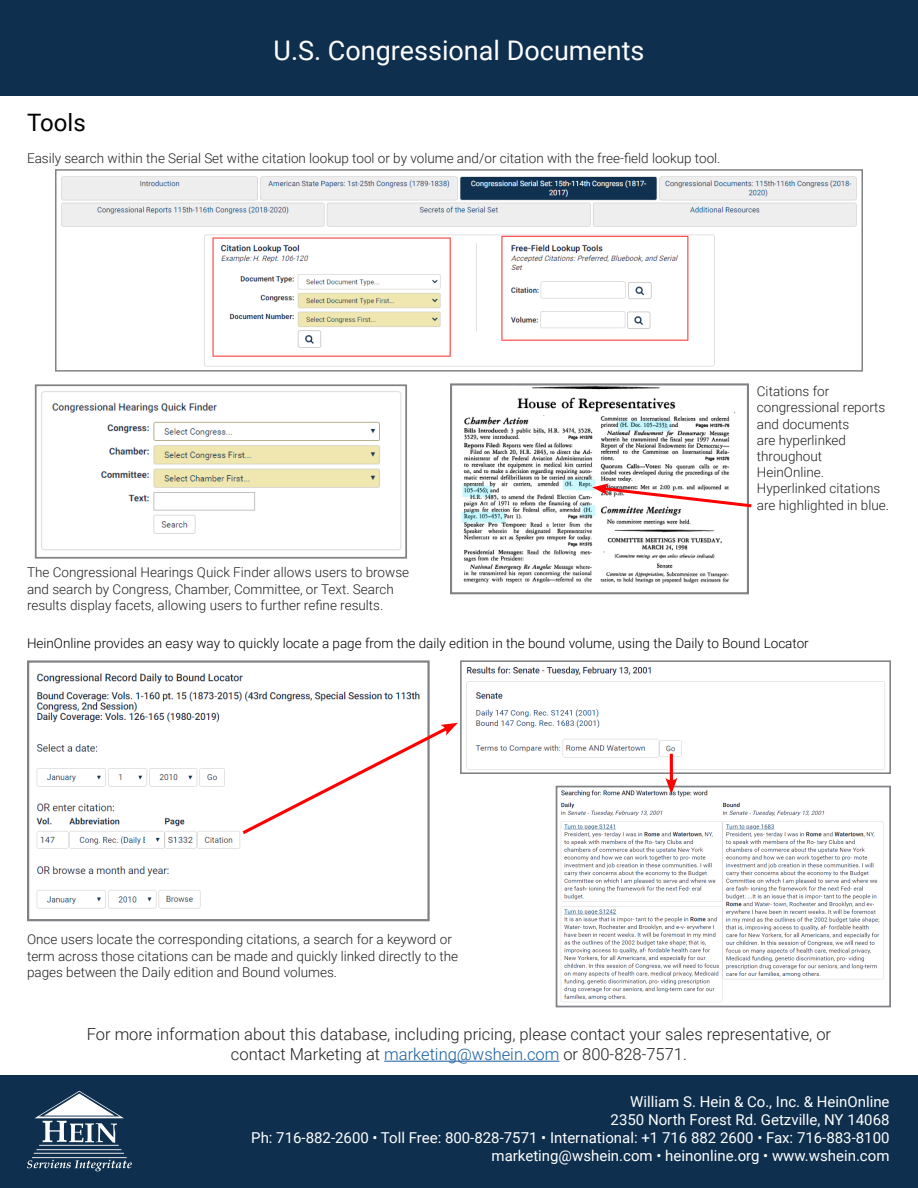
<style>
.page{position:relative;width:918px;height:1188px;background:#fff}
.page>*{position:absolute;margin:0;border:0;box-sizing:border-box;transform-origin:0 0}
.t1{font:27px "Roboto";color:#fff}
.t2{font:24px "Roboto";color:#000}
.t3{font:300 16.5px/19.8px "Roboto";color:#231f20;text-align:center}
.t4{font:15px "Roboto";color:#fff}
.t5{font:300 13.5px/16.2px "Roboto";color:#231f20}
.t6{font:300 13.5px "Roboto";color:#000}
.s1{color:#175d9e}
</style>
<div class="page">
<div style="left:0;top:0;width:918px;height:96px;background:#0e2f4e"></div>
<div style="left:0;top:1076px;width:918px;height:112px;background:#0e2f4e"></div>
<hr style="left:384px;top:1061px;width:175px;height:1px;background:#175d9e">
<img style="left:560px;top:790px;width:324px;height:212px">
<div style="left:556px;top:786px;width:335px;height:221px;border:2px solid #808285"></div>
<img style="left:36px;top:673px;width:384px;height:236px">
<div style="left:27px;top:660px;width:403px;height:261px;border:2px solid #808285"></div>
<img style="left:466px;top:666px;width:419px;height:105px">
<div style="left:460px;top:660px;width:431px;height:114px;border:2px solid #808285"></div>
<svg style="left:239px;top:723px;width:219px;height:114px"></svg>
<hr style="left:670px;top:754px;width:3px;height:30px;background:#f00">
<svg style="left:665px;top:778px;width:12px;height:16px"></svg>
<img style="left:461px;top:386px;width:274px;height:198px">
<div style="left:450px;top:383px;width:299px;height:211px;border:2px solid #808285"></div>
<svg style="left:592px;top:483px;width:160px;height:26px"></svg>
<img style="left:61px;top:176px;width:796px;height:191px">
<div style="left:55px;top:169px;width:808px;height:203px;border:2px solid #808285"></div>
<img style="left:41px;top:391px;width:361px;height:160px">
<div style="left:35px;top:384px;width:372px;height:175px;border:2px solid #808285"></div>
<svg style="left:27px;top:1091px;width:105px;height:80px"></svg>
<p class="t1" style="left:274px;top:31px;width:373px">U.S. Congressional Documents</p>
<p class="t2" style="left:27px;top:105px;width:60px">Tools</p>
<p class="t5" style="left:27px;top:150px;width:695px">Easily search within the Serial Set withe citation lookup tool or by volume and/or citation with the free-field lookup tool.</p>
<p class="t5" style="left:27px;top:564px;width:384px">The Congressional Hearings Quick Finder allows users to browse and search by Congress, Chamber, Committee, or Text. Search results display facets, allowing users to further refine results.</p>
<p class="t5" style="left:757px;top:383px;width:134px">Citations for congressional reports and documents<br>are hyperlinked throughout<br>HeinOnline.<br>Hyperlinked citations are highlighted in blue.</p>
<p class="t6" style="left:27px;top:633px;width:783px">HeinOnline provides an easy way to quickly locate a page from the daily edition in the bound volume, using the Daily to Bound Locator</p>
<p class="t5" style="left:27px;top:931px;width:433px">Once users locate the corresponding citations, a search for a keyword or term across those citations can be made and quickly linked directly to the pages between the Daily edition and Bound volumes.</p>
<p class="t3" style="left:87px;top:1024px;width:746px">For more information about this database, including pricing, please contact your sales representative, or contact Marketing at <span class="s1">marketing@wshein.com</span> or 800-828-7571.</p>
<p class="t4" style="left:630px;top:1091px;width:261px">William S. Hein &amp; Co., Inc. &amp; HeinOnline</p>
<p class="t4" style="left:611px;top:1109px;width:280px">2350 North Forest Rd. Getzville, NY 14068</p>
<p class="t4" style="left:251px;top:1127px;width:640px">Ph: 716-882-2600 • Toll Free: 800-828-7571 • International: +1 716 882 2600 • Fax: 716-883-8100</p>
<p class="t4" style="left:492px;top:1145px;width:399px">marketing@wshein.com • heinonline.org • www.wshein.com</p>
</div>
